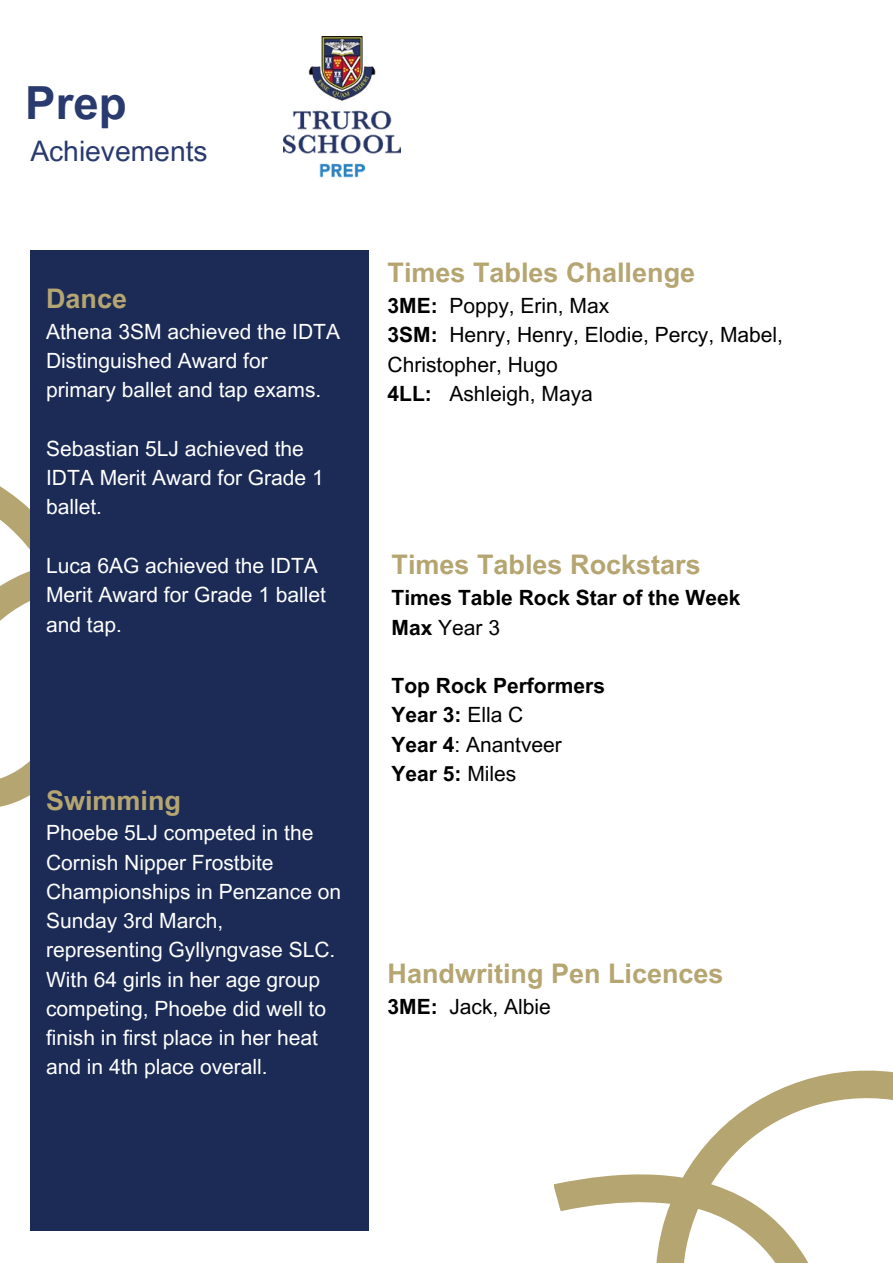
<style>
.page{position:relative;width:893px;height:1263px;background:#fff}
.page>*{position:absolute;margin:0;border:0;box-sizing:border-box;transform-origin:0 0}
.t1{font:700 45.6px "Arial MT Pro";color:#283a6e}
.t2{font:28.2px "Arial MT Pro";color:#283a6e}
.t3{font:700 27px "Arial MT Pro";color:#b5a571}
.t4{font:21px/29.2px "Arial MT Pro";color:#fff}
.t5{font:21px/29.2px "Arial MT Pro";color:#000}
.t6{font:700 21px/29.2px "Arial MT Pro";color:#000}
.s1{font-weight:700}
.s2{font-weight:400}
</style>
<div class="page">
<svg style="left:0;top:486px;width:30px;height:321px"></svg>
<svg style="left:554px;top:1070px;width:339px;height:193px"></svg>
<div style="left:30px;top:250px;width:339px;height:509px;background:#1c2b56"></div>
<img style="left:284px;top:36px;width:117px;height:142px">
<div style="left:30px;top:752px;width:339px;height:479px;background:#1c2b56"></div>
<h1 class="t1" style="left:25px;top:77px;width:103px">Prep</h1>
<h2 class="t2" style="left:30px;top:135px;width:179px">Achievements</h2>
<p class="t3" style="left:46px;top:283px;width:83px">Dance</p>
<p class="t4" style="left:46px;top:318px;width:296px">Athena 3SM achieved the IDTA<br>Distinguished Award for primary ballet and tap exams.</p>
<p class="t4" style="left:46px;top:435px;width:279px">Sebastian 5LJ achieved the<br>IDTA Merit Award for Grade 1 ballet.</p>
<p class="t4" style="left:46px;top:552px;width:281px">Luca 6AG achieved the IDTA<br>Merit Award for Grade 1 ballet and tap.</p>
<p class="t3" style="left:46px;top:784px;width:137px">Swimming</p>
<p class="t4" style="left:46px;top:819px;width:297px">Phoebe 5LJ competed in the<br>Cornish Nipper Frostbite<br>Championships in Penzance on<br>Sunday 3rd March, representing Gyllyngvase SLC.<br>With 64 girls in her age group competing, Phoebe did well to finish in first place in her heat and in 4th place overall.</p>
<p class="t3" style="left:388px;top:257px;width:309px">Times Tables Challenge</p>
<p class="t5" style="left:388px;top:292px;width:397px"><span class="s1">3ME:</span> Poppy, Erin, Max<br><span class="s1">3SM:</span> Henry, Henry, Elodie, Percy, Mabel,<br>Christopher, Hugo<br><span class="s1">4LL:</span> Ashleigh, Maya</p>
<p class="t3" style="left:392px;top:549px;width:311px">Times Tables Rockstars</p>
<p class="t6" style="left:392px;top:584px;width:350px">Times Table Rock Star of the Week<br>Max <span class="s2">Year 3</span></p>
<p class="t6" style="left:392px;top:672px;width:215px">Top Rock Performers<br>Year 3: <span class="s2">Ella C<br></span>Year 4<span class="s2">: Anantveer<br></span>Year 5: <span class="s2">Miles</span></p>
<p class="t3" style="left:388px;top:958px;width:338px">Handwriting Pen Licences</p>
<p class="t5" style="left:388px;top:993px;width:165px"><span class="s1">3ME:</span> Jack, Albie</p>
</div>
